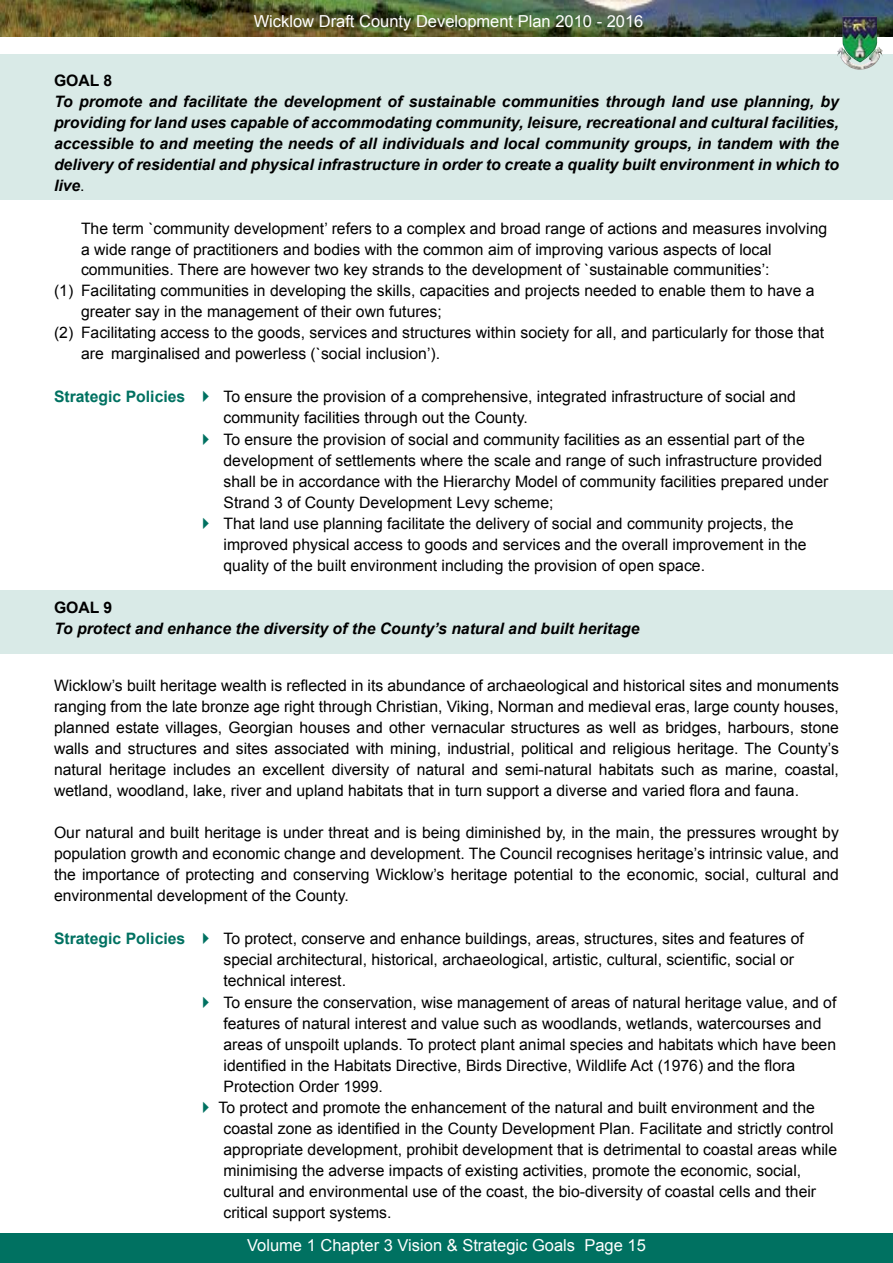
<style>
.page{position:relative;width:893px;height:1263px;background:#fff}
.page>*{position:absolute;margin:0;border:0;box-sizing:border-box;transform-origin:0 0}
.t1{font:16.5px "Arial";color:#fff}
.t2{font:16.5px "Times";color:#fff}
.t3{font:15.75px/21px "Arial";color:#000}
.t4{font:italic 700 15.75px/21px "Arial";color:#000;text-align:justify}
.t5{font:700 15.75px "Arial";color:#000}
.s1{font-weight:400;font-style:normal}
.s2{font-weight:700;color:#007161}
.s3{color:#007161}
</style>
<div class="page">
<img style="left:0;top:0;width:893px;height:37px">
<div style="left:0;top:1233px;width:893px;height:30px;background:#007161"></div>
<div style="left:0;top:54px;width:893px;height:146px;background:#d9eae7"></div>
<img style="left:837px;top:16px;width:46px;height:54px">
<div style="left:0;top:590px;width:893px;height:63px;background:#d9eae7"></div>
<p class="t1" style="left:254px;top:12px;width:391px">Wicklow Draft County Development Plan 2010 - 2016</p>
<p class="t5" style="left:54px;top:72px;width:60px">GOAL 8</p>
<p class="t4" style="left:54px;top:91px;width:786px">To promote and facilitate the development of sustainable communities through land use planning, by providing for land uses capable of accommodating community, leisure, recreational and cultural facilities, accessible to and meeting the needs of all individuals and local community groups, in tandem with the delivery of residential and physical infrastructure in order to create a quality built environment in which to live<span class="s1">.</span></p>
<p class="t3" style="left:81px;top:217px;width:748px">The term `community development’ refers to a complex and broad range of actions and measures involving</p>
<p class="t3" style="left:81px;top:238px;width:692px">a wide range of practitioners and bodies with the common aim of improving various aspects of local</p>
<p class="t3" style="left:81px;top:259px;width:690px">communities. There are however two key strands to the development of `sustainable communities’:</p>
<p class="t3" style="left:54px;top:280px;width:762px">(1) Facilitating communities in developing the skills, capacities and projects needed to enable them to have a</p>
<p class="t3" style="left:81px;top:301px;width:362px">greater say in the management of their own futures;</p>
<p class="t3" style="left:54px;top:322px;width:772px">(2) Facilitating access to the goods, services and structures within society for all, and particularly for those that</p>
<p class="t3" style="left:81px;top:343px;width:361px">are marginalised and powerless (`social inclusion’).</p>
<p class="t3" style="left:223px;top:386px;width:574px;text-indent:-169px"><span class="s2">Strategic Policies</span> <span class="s3">✔</span> To ensure the provision of a comprehensive, integrated infrastructure of social and community facilities through out the County.</p>
<p class="t3" style="left:223px;top:429px;width:606px;text-indent:-27px"><span class="s3">✔</span> To ensure the provision of social and community facilities as an essential part of the development of settlements where the scale and range of such infrastructure provided shall be in accordance with the Hierarchy Model of community facilities prepared under Strand 3 of County Development Levy scheme;</p>
<p class="t3" style="left:223px;top:513px;width:584px;text-indent:-27px"><span class="s3">✔</span> That land use planning facilitate the delivery of social and community projects, the improved physical access to goods and services and the overall improvement in the quality of the built environment including the provision of open space.</p>
<p class="t5" style="left:54px;top:599px;width:60px">GOAL 9</p>
<p class="t4" style="left:54px;top:618px;width:587px">To protect and enhance the diversity of the County’s natural and built heritage</p>
<p class="t3" style="left:54px;top:675px;width:786px;text-align:justify">Wicklow’s built heritage wealth is reflected in its abundance of archaeological and historical sites and monuments ranging from the late bronze age right through Christian, Viking, Norman and medieval eras, large county houses, planned estate villages, Georgian houses and other vernacular structures as well as bridges, harbours, stone walls and structures and sites associated with mining, industrial, political and religious heritage. The County’s natural heritage includes an excellent diversity of natural and semi-natural habitats such as marine, coastal, wetland, woodland, lake, river and upland habitats that in turn support a diverse and varied flora and fauna.</p>
<p class="t3" style="left:54px;top:822px;width:786px;text-align:justify">Our natural and built heritage is under threat and is being diminished by, in the main, the pressures wrought by population growth and economic change and development. The Council recognises heritage’s intrinsic value, and the importance of protecting and conserving Wicklow’s heritage potential to the economic, social, cultural and environmental development of the County.</p>
<p class="t3" style="left:223px;top:928px;width:582px;text-indent:-169px"><span class="s2">Strategic Policies</span> <span class="s3">✔</span> To protect, conserve and enhance buildings, areas, structures, sites and features of special architectural, historical, archaeological, artistic, cultural, scientific, social or technical interest.</p>
<p class="t3" style="left:223px;top:991px;width:614px;text-indent:-27px"><span class="s3">✔</span> To ensure the conservation, wise management of areas of natural heritage value, and of features of natural interest and value such as woodlands, wetlands, watercourses and areas of unspoilt uplands. To protect plant animal species and habitats which have been identified in the Habitats Directive, Birds Directive, Wildlife Act (1976) and the flora Protection Order 1999.</p>
<p class="t3" style="left:224px;top:1097px;width:615px;text-indent:-27px"><span class="s3">✔</span> To protect and promote the enhancement of the natural and built environment and the coastal zone as identified in the County Development Plan. Facilitate and strictly control appropriate development, prohibit development that is detrimental to coastal areas while minimising the adverse impacts of existing activities, promote the economic, social, cultural and environmental use of the coast, the bio-diversity of coastal cells and their critical support systems.</p>
<p class="t1" style="left:247px;top:1236px;width:400px">Volume 1 Chapter 3 Vision &amp; Strategic Goals Page 15</p>
<p class="t2" style="left:424px;top:1229px;width:46px">Page 1</p>
</div>
